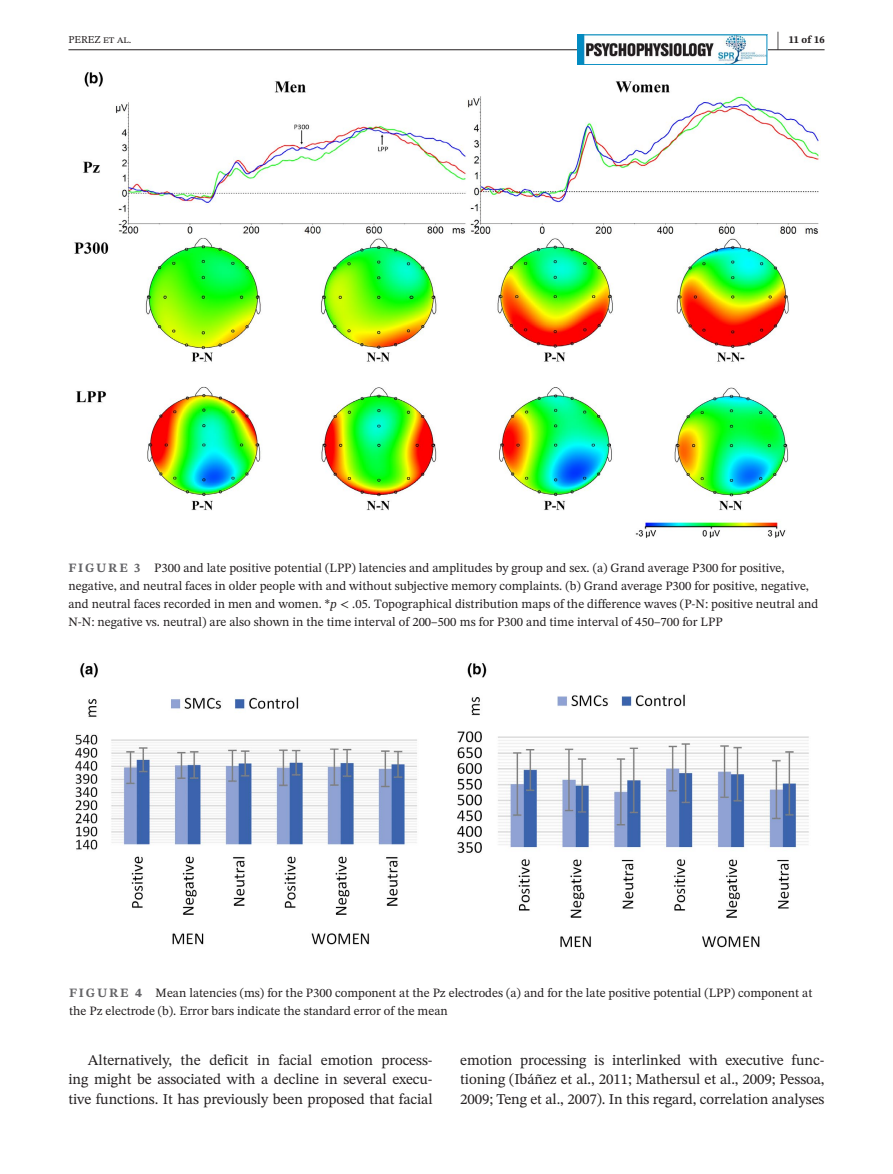
<style>
.page{position:relative;width:893px;height:1174px;background:#fff}
.page>*{position:absolute;margin:0;border:0;box-sizing:border-box;transform-origin:0 0}
.t1{font:700 21px "STIX Two Text";color:#231f20;scale:.42 1}
.t2{font:15px/19.5px "STIX Two Text";letter-spacing:-.005em;color:#231f20;text-align:justify}
.t3{font:12.75px/18px "STIX Two Text";color:#231f20}
.t4{font:10.5px "STIX Two Text";color:#231f20}
.t5{font:700 10.5px "STIX Two Text";color:#231f20}
.s1{font-weight:700;color:#636366}
.s2{font-style:italic}
</style>
<div class="page">
<hr style="left:68px;top:49px;width:756px;height:1px;background:#231f20">
<img style="left:579px;top:37px;width:186px;height:26px">
<div style="left:577px;top:35px;width:190px;height:30px;border:1px solid #028bc1"></div>
<img style="left:75px;top:663px;width:734px;height:285px">
<img style="left:74px;top:72px;width:747px;height:466px">
<h1 class="t1" style="left:777px;top:24px;width:8px">|</h1>
<p class="t4" style="left:68px;top:32px;width:64px">PEREZ et al.</p>
<p class="t5" style="left:789px;top:32px;width:37px">11 of 16</p>
<p class="t3" style="left:68px;top:559px;width:751px"><span class="s1">FIGURE 3</span> P300 and late positive potential (LPP) latencies and amplitudes by group and sex. (a) Grand average P300 for positive, negative, and neutral faces in older people with and without subjective memory complaints. (b) Grand average P300 for positive, negative, and neutral faces recorded in men and women. *<span class="s2">p</span> &lt; .05. Topographical distribution maps of the difference waves (P-N: positive neutral and N-N: negative vs. neutral) are also shown in the time interval of 200–500 ms for P300 and time interval of 450–700 for LPP</p>
<p class="t3" style="left:69px;top:983px;width:745px"><span class="s1">FIGURE 4</span> Mean latencies (ms) for the P300 component at the Pz electrodes (a) and for the late positive potential (LPP) component at the Pz electrode (b). Error bars indicate the standard error of the mean</p>
<p class="t2" style="left:68px;top:1050px;width:366px;text-indent:20px">Alternatively, the deficit in facial emotion process&shy;ing might be associated with a decline in several execu&shy;tive functions. It has previously been proposed that facial</p>
<p class="t2" style="left:460px;top:1050px;width:366px">emotion processing is interlinked with executive func&shy;tioning (Ibáñez et al., 2011; Mathersul et al., 2009; Pessoa, 2009; Teng et al., 2007). In this regard, correlation analyses</p>
</div>
